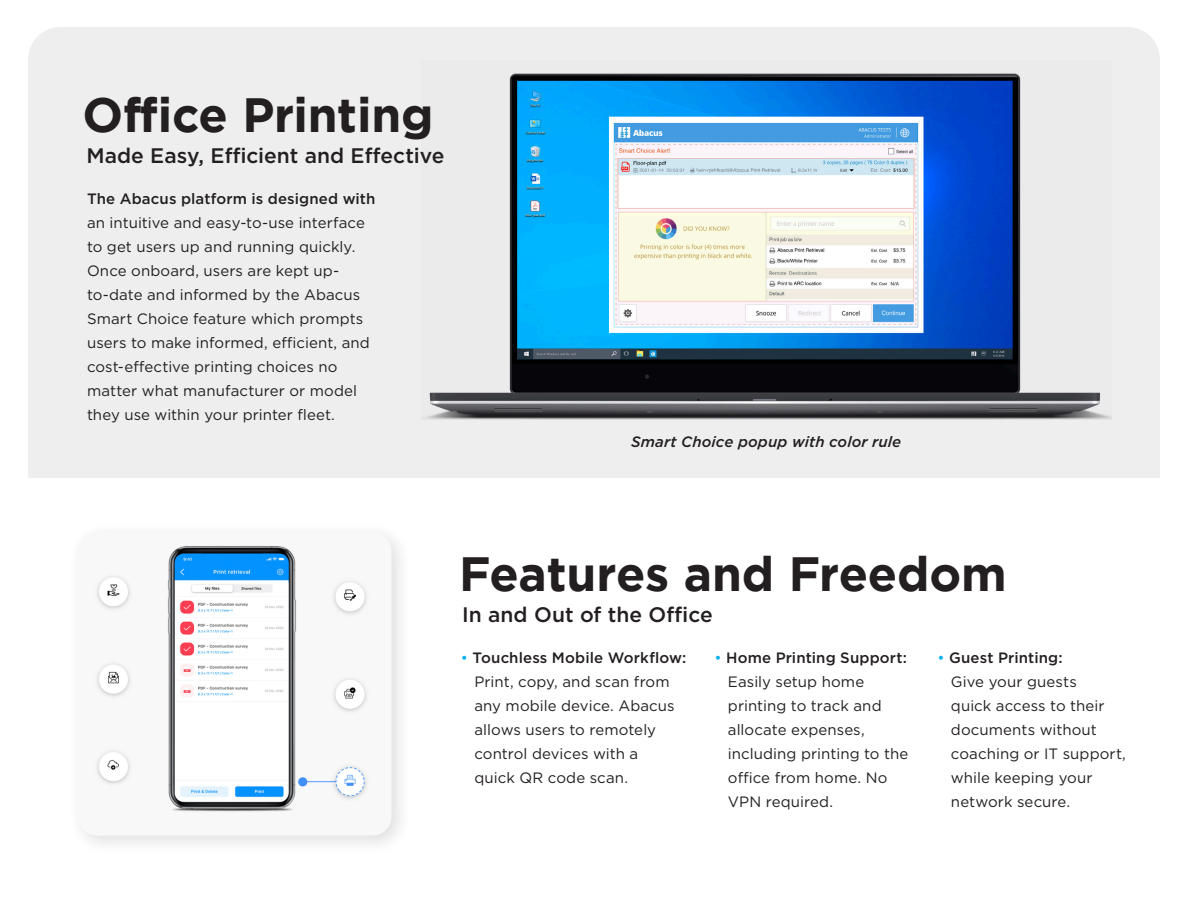
<style>
.page{position:relative;width:1188px;height:918px;background:#fff}
.page>*{position:absolute;margin:0;border:0;box-sizing:border-box;transform-origin:0 0}
.t1{font:700 48px "Gotham";letter-spacing:-.005em;color:#231f20}
.t2{font:500 21px "Gotham";color:#231f20}
.t3{font:15px/24px "Gotham";letter-spacing:.005em;color:#231f20}
.t4{font:italic 500 15px "Gotham";letter-spacing:.01em;color:#231f20}
.s1{font-weight:500}
.s2{color:#00aeef}
</style>
<div class="page">
<div style="left:28px;top:27px;width:1132px;height:451px;background:#eee"></div>
<div style="left:67px;top:521px;width:345px;height:335px;background:#231f20;opacity:.15"></div>
<div style="left:78px;top:532px;width:313px;height:304px;background:#f8f8f8;border-radius:19px"></div>
<img style="left:97px;top:546px;width:270px;height:266px">
<img style="left:421px;top:61px;width:690px;height:358px">
<p class="t1" style="left:83px;top:87px;width:352px">Office Printing</p>
<p class="t2" style="left:86px;top:142px;width:360px">Made Easy, Efficient and Effective</p>
<p class="t3" style="left:87px;top:186px;width:290px"><span class="s1">The Abacus platform is designed with </span>an intuitive and easy-to-use interface to get users up and running quickly.<br>Once onboard, users are kept up&shy;to-date and informed by the Abacus Smart Choice feature which prompts users to make informed, efficient, and cost-effective printing choices no matter what manufacturer or model they use within your printer fleet.</p>
<p class="t4" style="left:631px;top:432px;width:272px">Smart Choice popup with color rule</p>
<p class="t1" style="left:459px;top:547px;width:549px">Features and Freedom</p>
<p class="t2" style="left:462px;top:601px;width:252px">In and Out of the Office</p>
<p class="t3" style="left:474px;top:645px;width:213px;text-indent:-14px"><span class="s2">•</span> <span class="s1">Touchless Mobile Workflow:<br></span>Print, copy, and scan from any mobile device. Abacus allows users to remotely control devices with a<br>quick QR code scan.</p>
<p class="t3" style="left:728px;top:645px;width:182px;text-indent:-14px"><span class="s2">•</span> <span class="s1">Home Printing Support:<br></span>Easily setup home printing to track and allocate expenses, including printing to the office from home. No<br>VPN required.</p>
<p class="t3" style="left:951px;top:645px;width:176px;text-indent:-14px"><span class="s2">•</span> <span class="s1">Guest Printing:<br></span>Give your guests<br>quick access to their documents without coaching or IT support, while keeping your network secure.</p>
</div>
